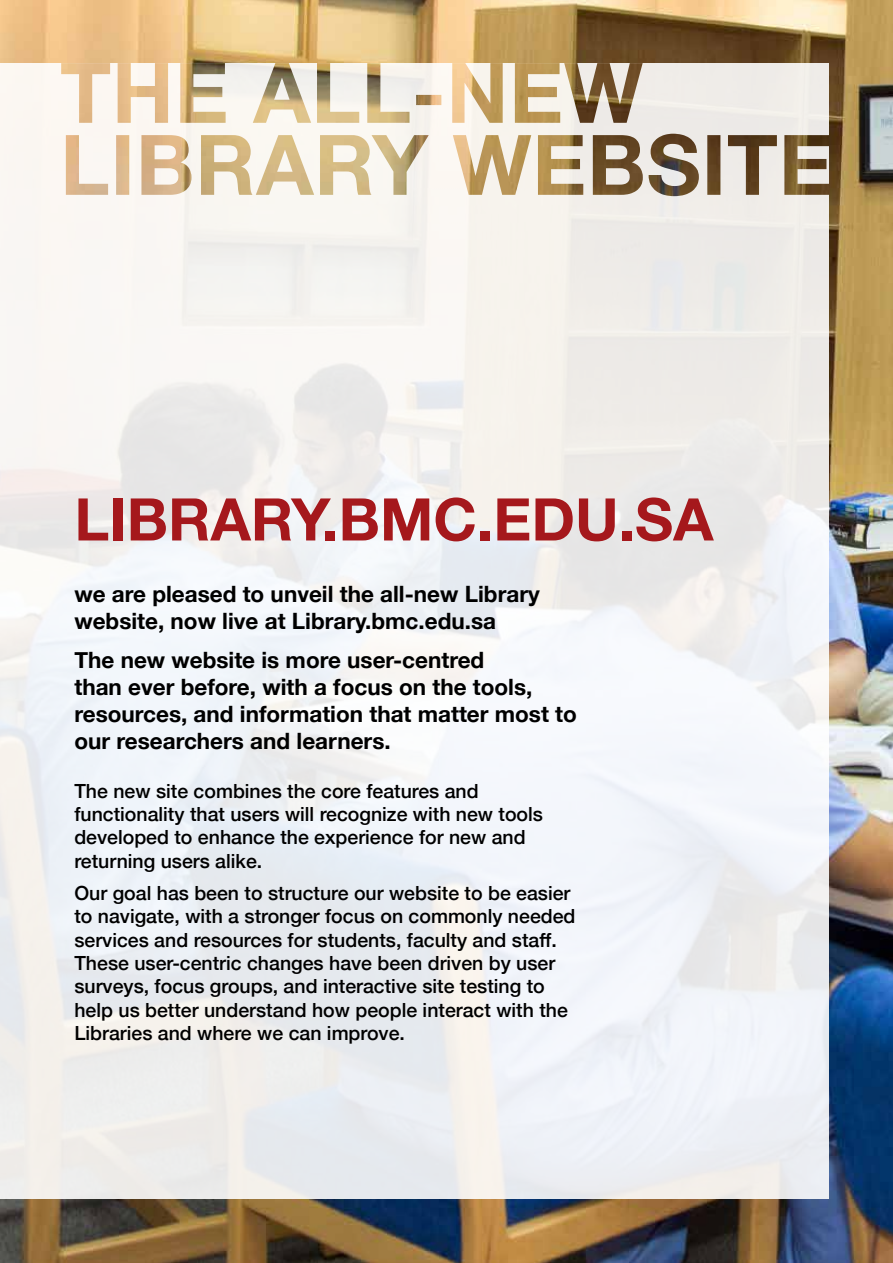
<style>
.page{position:relative;width:893px;height:1263px;background:#fff}
.page>*{position:absolute;margin:0;border:0;box-sizing:border-box;transform-origin:0 0}
.t1{font:700 58.8px "Helvetica Neue";color:#a5181c}
.t2{font:700 22.5px/27px "Helvetica Neue";color:#000}
.t3{font:500 19.5px/23.4px "Helvetica Neue";color:#000}
</style>
<div class="page">
<img style="left:0;top:0;width:893px;height:1263px">
<div style="left:0;top:64px;width:829px;height:1135px;background:#f1f2f2"></div>
<img style="left:61px;top:63px;width:769px;height:133px">
<h1 class="t1" style="left:74px;top:473px;width:641px">LIBRARY.BMC.EDU.SA</h1>
<p class="t2" style="left:74px;top:581px;width:467px">we are pleased to unveil the all-new Library website, now live at Library.bmc.edu.sa</p>
<p class="t2" style="left:74px;top:647px;width:504px">The new website is more user-centred<br>than ever before, with a focus on the tools, resources, and information that matter most to our researchers and learners.</p>
<p class="t3" style="left:74px;top:777px;width:470px">The new site combines the core features and functionality that users will recognize with new tools developed to enhance the experience for new and returning users alike.</p>
<p class="t3" style="left:74px;top:879px;width:503px">Our goal has been to structure our website to be easier to navigate, with a stronger focus on commonly needed services and resources for students, faculty and staff.<br>These user-centric changes have been driven by user surveys, focus groups, and interactive site testing to help us better understand how people interact with the Libraries and where we can improve.</p>
</div>
